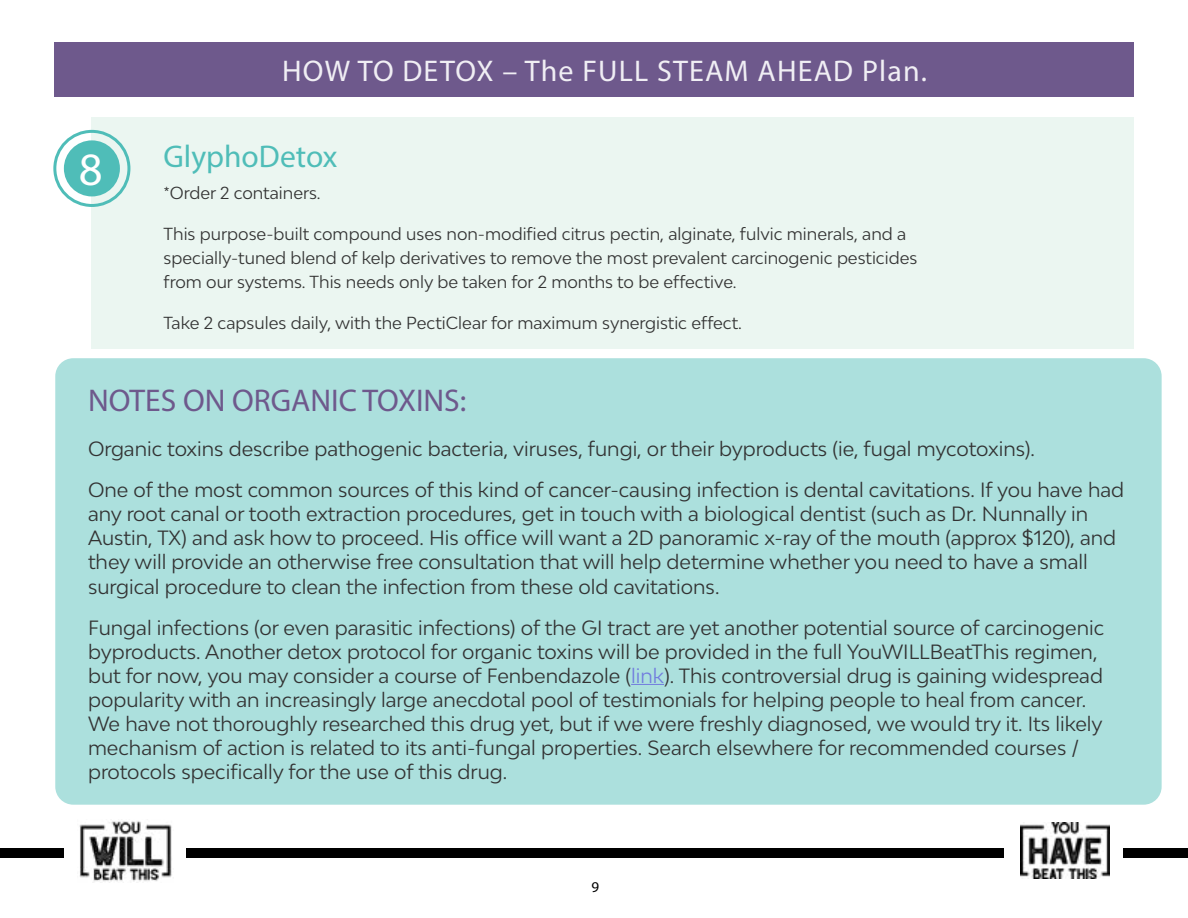
<style>
.page{position:relative;width:1188px;height:918px;background:#fff}
.page>*{position:absolute;margin:0;border:0;box-sizing:border-box;transform-origin:0 0}
.t1{font:46.5px "Myriad Pro";color:#fff}
.t2{font:31.5px "Myriad Pro";color:#6e598c}
.t3{font:31.5px "Myriad Pro";color:#4fbdb8}
.t4{font:30px "Myriad Pro";letter-spacing:.04em;color:#f0eef4}
.t5{font:19.5px/24px "Bw Modelica";color:#333}
.t6{font:16.5px/24px "Bw Modelica";color:#333}
.t7{font:15px "Myriad Pro";color:#000}
.s1{color:#727dde}
</style>
<div class="page">
<div style="left:187px;top:849px;width:817px;height:9px;background:#000"></div>
<div style="left:0;top:849px;width:64px;height:9px;background:#000"></div>
<div style="left:1123px;top:849px;width:65px;height:9px;background:#000"></div>
<img style="left:79px;top:821px;width:93px;height:62px">
<img style="left:1020px;top:822px;width:89px;height:57px">
<div style="left:54px;top:43px;width:1080px;height:54px;background:#6e598c"></div>
<div style="left:92px;top:117px;width:1042px;height:232px;background:#ebf6f1"></div>
<div style="left:64px;top:140px;width:56px;height:56px;background:#4fbdb8;border-radius:50%"></div>
<div style="left:53px;top:130px;width:77px;height:77px;border:3px solid #4fbdb8;border-radius:50%"></div>
<div style="left:55px;top:358px;width:1107px;height:447px;background:#ace0dd;border-radius:18px"></div>
<hr style="left:631px;top:684px;width:33px;height:1px;background:#727dde">
<h1 class="t1" style="left:79px;top:141px;width:25px">8</h1>
<h3 class="t4" style="left:282px;top:52px;width:646px">HOW TO DETOX – The FULL STEAM AHEAD Plan.</h3>
<h2 class="t3" style="left:164px;top:137px;width:175px">GlyphoDetox</h2>
<p class="t6" style="left:164px;top:181px;width:159px">*Order 2 containers.</p>
<p class="t6" style="left:164px;top:222px;width:755px">This purpose-built compound uses non-modified citrus pectin, alginate, fulvic minerals, and a specially-tuned blend of kelp derivatives to remove the most prevalent carcinogenic pesticides from our systems. This needs only be taken for 2 months to be effective.</p>
<p class="t6" style="left:164px;top:311px;width:580px">Take 2 capsules daily, with the PectiClear for maximum synergistic effect.</p>
<h2 class="t2" style="left:88px;top:381px;width:380px">NOTES ON ORGANIC TOXINS:</h2>
<p class="t5" style="left:88px;top:428px;width:1038px;line-height:41px">Organic toxins describe pathogenic bacteria, viruses, fungi, or their byproducts (ie, fugal mycotoxins .(<br>One of the most common sources of this kind of cancer-causing infection is dental cavitations If. you have had</p>
<p class="t5" style="left:88px;top:502px;width:1030px">any root canal or tooth extraction procedures, get in touch with a biological dentist (such as Dr. Nunnally in Austin, TX) and ask how to proceed. His office will want D2a panoramic -x ray of the mouth (approx $120 ,) and they will provide an otherwise free consultation that will help determine whether you need to have a small surgical procedure to clean the infection from these old cavitations.</p>
<p class="t5" style="left:88px;top:615px;width:1018px">Fungal infections (or even parasitic infections) of the GI tract are yet another potential source of carcinogenic byproducts. Another detox protocol for organic toxins will be provided in the full YouWILLBeatThis regimen, but for now, you may consider a course of Fenbendazole (<span class="s1">link</span> .) This controversial drug is gaining widespread popularity with an increasingly large anecdotal pool of testimonials for helping people to heal from cancer.<br>We have not thoroughly researched this drug yet, but if we were freshly diagnosed, we would try it. Its likely mechanism of action is related to its anti-fungal properties. Search elsewhere for recommended courses / protocols specifically for the use of this drug.</p>
<p class="t7" style="left:592px;top:877px;width:9px">9</p>
</div>
